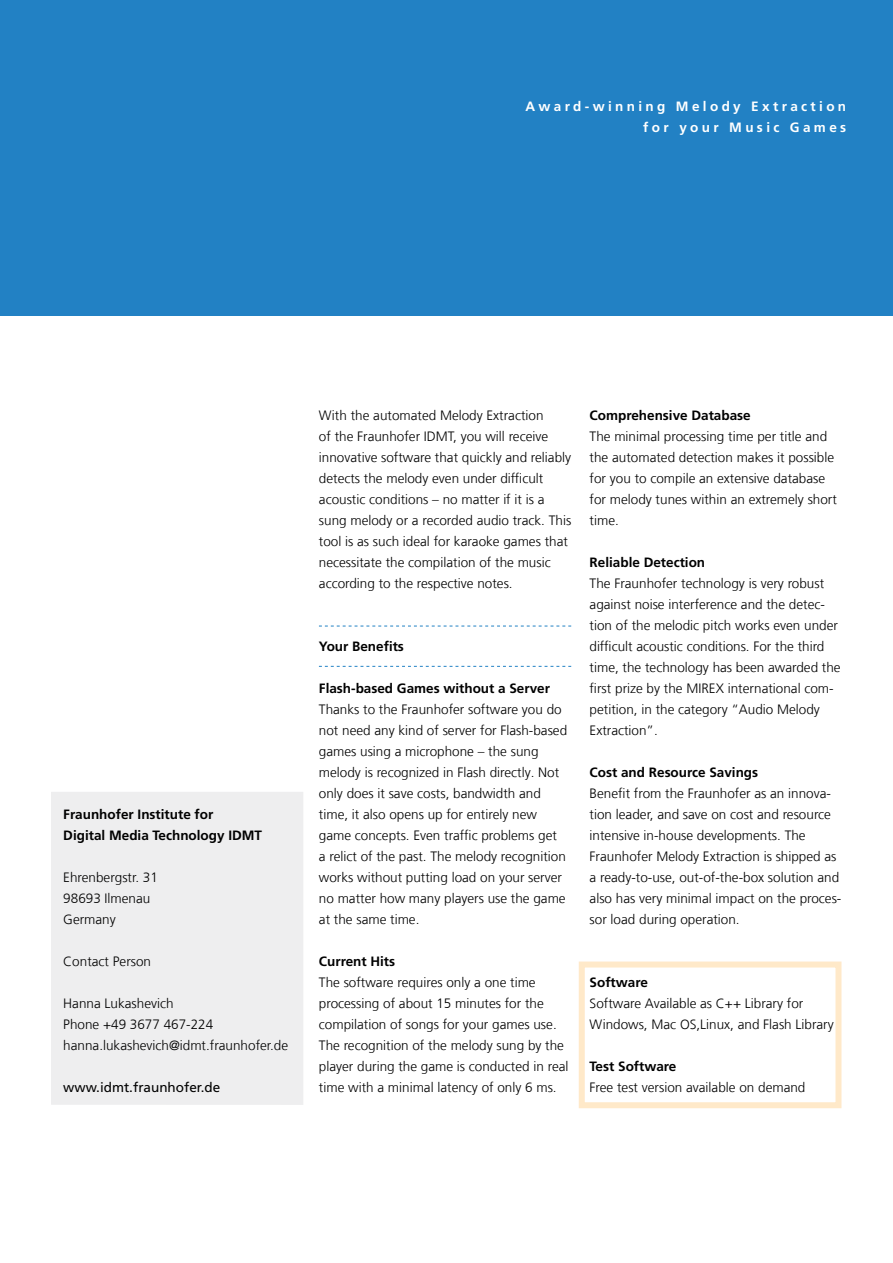
<style>
.page{position:relative;width:893px;height:1263px;background:#fff}
.page>*{position:absolute;margin:0;border:0;box-sizing:border-box;transform-origin:0 0}
.t1{font:300 13.5px/21px "Frutiger LT Com";color:#000}
.t2{font:700 13.5px/21px "Frutiger LT Com";color:#000}
.t3{font:700 13.5px/21px "Frutiger LT Com";letter-spacing:.25em;color:#fff;text-align:right}
.t4{font:13.5px "Frutiger LT Com";color:#000}
</style>
<div class="page">
<div style="left:0;top:0;width:893px;height:315px;background:#2281c4"></div>
<svg style="left:319px;top:626px;width:252px;height:1px"></svg>
<svg style="left:319px;top:666px;width:252px;height:1px"></svg>
<div style="left:51px;top:792px;width:252px;height:313px;background:#eeeeef"></div>
<div style="left:579px;top:961px;width:262px;height:147px;border:6px solid #ffe9c9"></div>
<p class="t3" style="left:526px;top:96px;width:322px">Award-winning Melody Extraction for your Music Games</p>
<p class="t2" style="left:63px;top:804px;width:200px">Fraunhofer Institute for<br>Digital Media Technology IDMT</p>
<p class="t1" style="left:63px;top:867px;width:96px">Ehrenbergstr. 31<br>98693 Ilmenau<br>Germany</p>
<p class="t1" style="left:63px;top:951px;width:89px">Contact Person</p>
<p class="t1" style="left:63px;top:993px;width:226px">Hanna Lukashevich<br>Phone +49 3677 467-224 hanna.lukashevich@idmt.fraunhofer.de</p>
<p class="t4" style="left:63px;top:1079px;width:159px">www.idmt.fraunhofer.de</p>
<p class="t1" style="left:319px;top:405px;width:254px">With the automated Melody Extraction<br>of the Fraunhofer IDMT, you will receive innovative software that quickly and reliably detects the melody even under difficult acoustic conditions – no matter if it is a sung melody or a recorded audio track. This tool is as such ideal for karaoke games that necessitate the compilation of the music according to the respective notes.</p>
<p class="t2" style="left:319px;top:636px;width:87px">Your Benefits</p>
<p class="t2" style="left:319px;top:678px;width:233px">Flash-based Games without a Server</p>
<p class="t1" style="left:319px;top:699px;width:250px">Thanks to the Fraunhofer software you do not need any kind of server for Flash-based games using a microphone – the sung melody is recognized in Flash directly. Not only does it save costs, bandwidth and time, it also opens up for entirely new game concepts. Even traffic problems get<br>a relict of the past. The melody recognition works without putting load on your server no matter how many players use the game at the same time.</p>
<p class="t2" style="left:319px;top:951px;width:78px">Current Hits</p>
<p class="t1" style="left:319px;top:972px;width:251px">The software requires only a one time processing of about 15 minutes for the compilation of songs for your games use.<br>The recognition of the melody sung by the player during the game is conducted in real time with a minimal latency of only 6 ms.</p>
<p class="t2" style="left:590px;top:405px;width:163px">Comprehensive Database</p>
<p class="t1" style="left:590px;top:426px;width:249px">The minimal processing time per title and the automated detection makes it possible for you to compile an extensive database for melody tunes within an extremely short time.</p>
<p class="t2" style="left:590px;top:552px;width:117px">Reliable Detection</p>
<p class="t1" style="left:590px;top:573px;width:253px">The Fraunhofer technology is very robust against noise interference and the detec&shy;tion of the melodic pitch works even under difficult acoustic conditions. For the third time, the technology has been awarded the first prize by the MIREX international com&shy;petition, in the category “Audio Melody Extraction”.</p>
<p class="t2" style="left:590px;top:762px;width:170px">Cost and Resource Savings</p>
<p class="t1" style="left:590px;top:783px;width:253px">Benefit from the Fraunhofer as an innova&shy;tion leader, and save on cost and resource intensive in-house developments. The Fraunhofer Melody Extraction is shipped as a ready-to-use, out-of-the-box solution and also has very minimal impact on the proces&shy;sor load during operation.</p>
<p class="t2" style="left:590px;top:972px;width:60px">Software</p>
<p class="t1" style="left:590px;top:993px;width:246px">Software Available as C++ Library for<br>Windows, Mac OS,Linux, and Flash Library</p>
<p class="t2" style="left:590px;top:1056px;width:88px">Test Software</p>
<p class="t1" style="left:590px;top:1077px;width:217px">Free test version available on demand</p>
</div>
